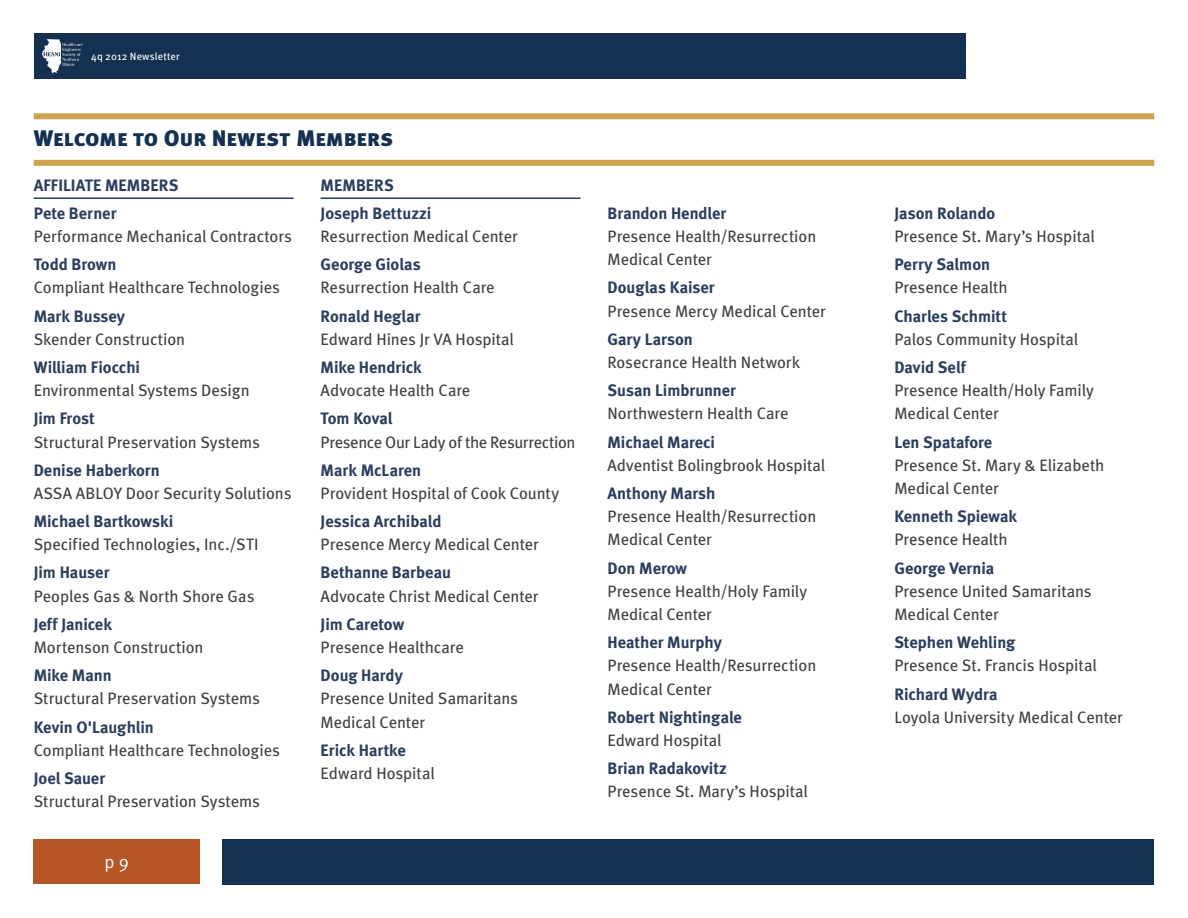
<style>
.page{position:relative;width:1188px;height:918px;background:#fff}
.page>*{position:absolute;margin:0;border:0;box-sizing:border-box;transform-origin:0 0}
.t1{font:22.5px "Meta Black Caps";color:#153152}
.t2{font:18px "Meta Normal";color:#fff}
.t3{font:16.5px/23.2px "Meta";color:#414042}
.t4{font:700 16.5px/28px "Meta";color:#2b3e5d}
.t5{font:16.5px "Meta";letter-spacing:-.02em;color:#414042}
.t6{font:10.5px "Meta";letter-spacing:.02em;color:#fff}
</style>
<div class="page">
<div style="left:222px;top:839px;width:932px;height:45px;background:#153152"></div>
<div style="left:34px;top:839px;width:166px;height:45px;background:#b75624"></div>
<div style="left:34px;top:34px;width:932px;height:45px;background:#153152"></div>
<hr style="left:34px;top:197px;width:260px;height:2px;background:#2b3e5d">
<hr style="left:321px;top:197px;width:259px;height:2px;background:#2b3e5d">
<div style="left:34px;top:113px;width:1120px;height:6px;background:#d0a151"></div>
<div style="left:34px;top:160px;width:1120px;height:6px;background:#d0a151"></div>
<svg style="left:42px;top:39px;width:41px;height:34px"></svg>
<p class="t6" style="left:91px;top:50px;width:90px">4q 2012 Newsletter</p>
<h1 class="t1" style="left:34px;top:125px;width:361px">Welcome to Our Newest Members</h1>
<p class="t4" style="left:34px;top:171px;width:146px">AFFILIATE MEMBERS<br>Pete Berner</p>
<p class="t3" style="left:34px;top:225px;width:260px">Performance Mechanical Contractors</p>
<p class="t4" style="left:34px;top:250px;width:84px">Todd Brown</p>
<p class="t3" style="left:34px;top:276px;width:248px">Compliant Healthcare Technologies</p>
<p class="t4" style="left:34px;top:302px;width:93px">Mark Bussey</p>
<p class="t3" style="left:34px;top:327px;width:153px">Skender Construction</p>
<p class="t4" style="left:34px;top:353px;width:108px">William Fiocchi</p>
<p class="t3" style="left:34px;top:379px;width:218px">Environmental Systems Design</p>
<p class="t4" style="left:34px;top:404px;width:62px">Jim Frost</p>
<p class="t3" style="left:34px;top:430px;width:228px">Structural Preservation Systems</p>
<p class="t4" style="left:34px;top:456px;width:128px">Denise Haberkorn</p>
<p class="t3" style="left:34px;top:481px;width:259px">ASSA ABLOY Door Security Solutions</p>
<p class="t4" style="left:34px;top:507px;width:141px">Michael Bartkowski</p>
<p class="t3" style="left:34px;top:533px;width:226px">Specified Technologies, Inc./STI</p>
<p class="t4" style="left:34px;top:558px;width:77px">Jim Hauser</p>
<p class="t3" style="left:34px;top:584px;width:222px">Peoples Gas &amp; North Shore Gas</p>
<p class="t4" style="left:34px;top:610px;width:80px">Jeff Janicek</p>
<p class="t3" style="left:34px;top:635px;width:171px">Mortenson Construction</p>
<p class="t4" style="left:34px;top:661px;width:79px">Mike Mann</p>
<p class="t3" style="left:34px;top:687px;width:228px">Structural Preservation Systems</p>
<p class="t4" style="left:34px;top:713px;width:122px">Kevin O'Laughlin</p>
<p class="t3" style="left:34px;top:738px;width:248px">Compliant Healthcare Technologies</p>
<p class="t4" style="left:34px;top:764px;width:73px">Joel Sauer</p>
<p class="t3" style="left:34px;top:790px;width:228px">Structural Preservation Systems</p>
<p class="t2" style="left:105px;top:852px;width:26px">p 9</p>
<p class="t4" style="left:321px;top:171px;width:112px">MEMBERS<br>Joseph Bettuzzi</p>
<p class="t3" style="left:321px;top:225px;width:199px">Resurrection Medical Center</p>
<p class="t4" style="left:321px;top:250px;width:102px">George Giolas</p>
<p class="t3" style="left:321px;top:276px;width:176px">Resurrection Health Care</p>
<p class="t4" style="left:321px;top:302px;width:101px">Ronald Heglar</p>
<p class="t3" style="left:321px;top:327px;width:195px">Edward Hines Jr VA Hospital</p>
<p class="t4" style="left:321px;top:353px;width:103px">Mike Hendrick</p>
<p class="t3" style="left:321px;top:379px;width:151px">Advocate Health Care</p>
<p class="t4" style="left:321px;top:404px;width:73px">Tom Koval</p>
<p class="t5" style="left:321px;top:432px;width:256px">Presence Our Lady of the Resurrection</p>
<p class="t4" style="left:321px;top:456px;width:102px">Mark McLaren</p>
<p class="t3" style="left:321px;top:481px;width:240px">Provident Hospital of Cook County</p>
<p class="t4" style="left:321px;top:507px;width:122px">Jessica Archibald</p>
<p class="t3" style="left:321px;top:533px;width:220px">Presence Mercy Medical Center</p>
<p class="t4" style="left:321px;top:558px;width:132px">Bethanne Barbeau</p>
<p class="t3" style="left:321px;top:584px;width:219px">Advocate Christ Medical Center</p>
<p class="t4" style="left:321px;top:610px;width:85px">Jim Caretow</p>
<p class="t3" style="left:321px;top:635px;width:145px">Presence Healthcare</p>
<p class="t4" style="left:321px;top:661px;width:84px">Doug Hardy</p>
<p class="t3" style="left:321px;top:687px;width:199px">Presence United Samaritans<br>Medical Center</p>
<p class="t4" style="left:321px;top:736px;width:87px">Erick Hartke</p>
<p class="t3" style="left:321px;top:761px;width:116px">Edward Hospital</p>
<p class="t4" style="left:607px;top:199px;width:120px">Brandon Hendler</p>
<p class="t3" style="left:607px;top:224px;width:210px">Presence Health/Resurrection<br>Medical Center</p>
<p class="t4" style="left:607px;top:273px;width:109px">Douglas Kaiser</p>
<p class="t3" style="left:607px;top:299px;width:220px">Presence Mercy Medical Center</p>
<p class="t4" style="left:607px;top:325px;width:87px">Gary Larson</p>
<p class="t3" style="left:607px;top:350px;width:194px">Rosecrance Health Network</p>
<p class="t4" style="left:607px;top:376px;width:130px">Susan Limbrunner</p>
<p class="t3" style="left:607px;top:402px;width:183px">Northwestern Health Care</p>
<p class="t4" style="left:607px;top:428px;width:109px">Michael Mareci</p>
<p class="t3" style="left:607px;top:453px;width:219px">Adventist Bolingbrook Hospital</p>
<p class="t4" style="left:607px;top:479px;width:110px">Anthony Marsh</p>
<p class="t3" style="left:607px;top:505px;width:210px">Presence Health/Resurrection<br>Medical Center</p>
<p class="t4" style="left:607px;top:554px;width:81px">Don Merow</p>
<p class="t3" style="left:607px;top:579px;width:201px">Presence Health/Holy Family<br>Medical Center</p>
<p class="t4" style="left:607px;top:628px;width:116px">Heather Murphy</p>
<p class="t3" style="left:607px;top:654px;width:210px">Presence Health/Resurrection<br>Medical Center</p>
<p class="t4" style="left:607px;top:703px;width:136px">Robert Nightingale</p>
<p class="t3" style="left:607px;top:728px;width:116px">Edward Hospital</p>
<p class="t4" style="left:607px;top:754px;width:121px">Brian Radakovitz</p>
<p class="t3" style="left:607px;top:780px;width:202px">Presence St. Mary’s Hospital</p>
<p class="t4" style="left:894px;top:199px;width:102px">Jason Rolando</p>
<p class="t3" style="left:894px;top:225px;width:202px">Presence St. Mary’s Hospital</p>
<p class="t4" style="left:894px;top:250px;width:97px">Perry Salmon</p>
<p class="t3" style="left:894px;top:276px;width:115px">Presence Health</p>
<p class="t4" style="left:894px;top:302px;width:114px">Charles Schmitt</p>
<p class="t3" style="left:894px;top:327px;width:185px">Palos Community Hospital</p>
<p class="t4" style="left:894px;top:353px;width:73px">David Self</p>
<p class="t3" style="left:894px;top:379px;width:201px">Presence Health/Holy Family<br>Medical Center</p>
<p class="t4" style="left:894px;top:428px;width:99px">Len Spatafore</p>
<p class="t3" style="left:894px;top:453px;width:212px">Presence St. Mary &amp; Elizabeth<br>Medical Center</p>
<p class="t4" style="left:894px;top:502px;width:124px">Kenneth Spiewak</p>
<p class="t3" style="left:894px;top:528px;width:115px">Presence Health</p>
<p class="t4" style="left:894px;top:554px;width:102px">George Vernia</p>
<p class="t3" style="left:894px;top:579px;width:199px">Presence United Samaritans<br>Medical Center</p>
<p class="t4" style="left:894px;top:628px;width:122px">Stephen Wehling</p>
<p class="t3" style="left:894px;top:654px;width:204px">Presence St. Francis Hospital</p>
<p class="t4" style="left:894px;top:680px;width:105px">Richard Wydra</p>
<p class="t3" style="left:894px;top:705px;width:230px">Loyola University Medical Center</p>
</div>
